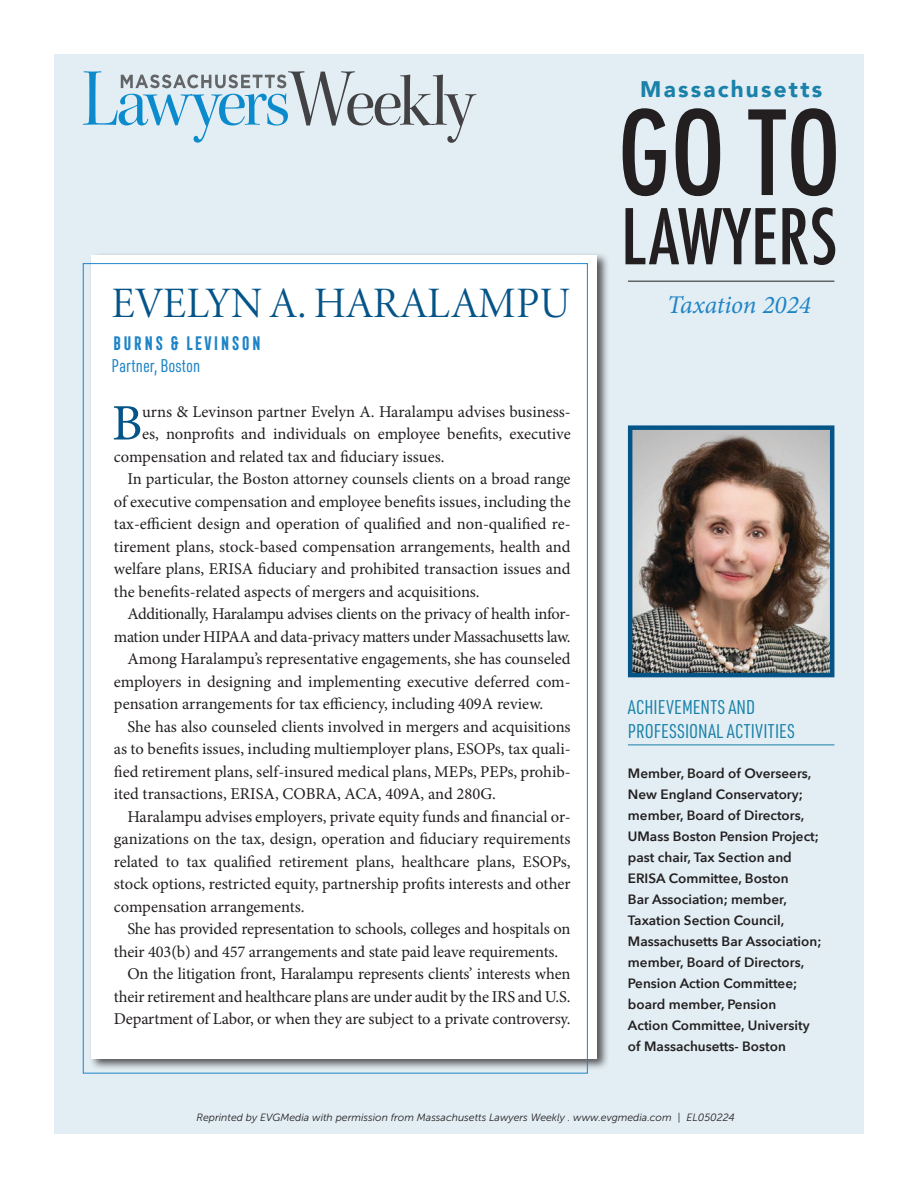
<style>
.page{position:relative;width:918px;height:1188px;background:#fff}
.page>*{position:absolute;margin:0;border:0;box-sizing:border-box;transform-origin:0 0}
.RagRight_noindent{font:500 condensed 113.55px "Futura";color:#231f20}
.RagRight_noindent-2{font:500 condensed 74.55px "Futura";color:#231f20}
.RagRight_noindent-3{font:51.15px "Minion Variable Concept";color:#055488}
.t1{font:43.5px "Minion Variable Concept";letter-spacing:.015em;color:#055488}
.RagRight_noindent-4{font:italic 25.5px "Minion Pro";color:#1f84c6}
.RagRight_noindent-5{font:900 22.5px "Avenir";letter-spacing:.1em;color:#1a81a8}
.RagRight_noindent-6{font:19.5px/23.4px "URWDIN Cond";letter-spacing:.005em;color:#1a81a8}
.t2{font:700 18px "Frontage Condensed";color:#1f84c6}
.t3{font:18px "URWDIN Cond";color:#1f84c6}
.RagRight_noindent-7{font:16.5px/22.5px "Minion Pro";letter-spacing:-.01em;color:#231f20;text-align:justify}
.activites{font:600 13.5px/21px "Avenir Next";color:#231f20}
.RagRight_noindent-8{font:italic 10.5px "Museo Sans 300";color:#231f20}
</style>
<div class="page">
<div style="left:54px;top:54px;width:810px;height:1080px;background:#e2eef4"></div>
<svg style="left:83px;top:71px;width:393px;height:72px"></svg>
<div style="left:88px;top:252px;width:521px;height:819px;background:#231f20;opacity:.75"></div>
<div style="left:91px;top:255px;width:506px;height:803px;background:#fff"></div>
<img style="left:633px;top:430px;width:196px;height:242px">
<div style="left:628px;top:425px;width:206px;height:252px;border:4px solid #055488"></div>
<hr style="left:628px;top:745px;width:206px;height:1px;background:#1a81a8">
<hr style="left:628px;top:281px;width:206px;height:1px;background:#231f20">
<p class="RagRight_noindent-5" style="left:640px;top:70px;width:183px">Massachusetts</p>
<p class="t1" style="left:112px;top:273px;width:460px">EVELYN A. HARALAMPU</p>
<p class="t2" style="left:112px;top:333px;width:151px">BURNS &amp; LEVINSON</p>
<p class="t3" style="left:112px;top:353px;width:90px">Partner, Boston</p>
<p class="RagRight_noindent-3" style="left:112px;top:387px;width:32px">B</p>
<p class="RagRight_noindent-7" style="left:142px;top:401px;width:430px">urns &amp; Levinson partner Evelyn A. Haralampu advises business-</p>
<p class="RagRight_noindent-7" style="left:142px;top:423px;width:430px">es, nonprofits and individuals on employee benefits, executive</p>
<p class="RagRight_noindent-7" style="left:114px;top:446px;width:332px">compensation and related tax and fiduciary issues.</p>
<p class="RagRight_noindent-7" style="left:114px;top:468px;width:458px;text-indent:14px">In particular, the Boston attorney counsels clients on a broad range of executive compensation and employee benefits issues, including the tax-efficient design and operation of qualified and non-qualified re&shy;tirement plans, stock-based compensation arrangements, health and welfare plans, ERISA fiduciary and prohibited transaction issues and the benefits-related aspects of mergers and acquisitions.</p>
<p class="RagRight_noindent-7" style="left:114px;top:603px;width:458px;text-align:right">Additionally, Haralampu advises clients on the privacy of health infor&shy;mation under HIPAA and data-privacy matters under Massachusetts law.</p>
<p class="RagRight_noindent-7" style="left:114px;top:648px;width:458px;text-indent:14px">Among Haralampu’s representative engagements, she has counseled employers in designing and implementing executive deferred com&shy;pensation arrangements for tax efficiency, including 409A review.</p>
<p class="RagRight_noindent-7" style="left:114px;top:716px;width:458px;text-indent:14px">She has also counseled clients involved in mergers and acquisitions as to benefits issues, including multiemployer plans, ESOPs, tax quali&shy;fied retirement plans, self-insured medical plans, MEPs, PEPs, prohib&shy;ited transactions, ERISA, COBRA, ACA, 409A, and 280G.</p>
<p class="RagRight_noindent-7" style="left:114px;top:806px;width:458px;text-indent:14px">Haralampu advises employers, private equity funds and financial or&shy;ganizations on the tax, design, operation and fiduciary requirements related to tax qualified retirement plans, healthcare plans, ESOPs, stock options, restricted equity, partnership profits interests and other compensation arrangements.</p>
<p class="RagRight_noindent-7" style="left:114px;top:918px;width:458px;text-indent:14px">She has provided representation to schools, colleges and hospitals on their 403(b) and 457 arrangements and state paid leave requirements.</p>
<p class="RagRight_noindent-7" style="left:114px;top:963px;width:458px;text-indent:14px">On the litigation front, Haralampu represents clients’ interests when their retirement and healthcare plans are under audit by the IRS and U.S.<br>Department of Labor, or when they are subject to a private controversy.</p>
<p class="RagRight_noindent" style="left:618px;top:80px;width:224px">GO TO</p>
<p class="RagRight_noindent-2" style="left:621px;top:189px;width:218px">LAWYERS</p>
<p class="RagRight_noindent-4" style="left:667px;top:288px;width:145px">Taxation 2024</p>
<p class="RagRight_noindent-6" style="left:628px;top:695px;width:169px">ACHIEVEMENTS AND<br>PROFESSIONAL ACTIVITIES</p>
<p class="activites" style="left:628px;top:762px;width:195px">Member, Board of Overseers,<br>New England Conservatory; member, Board of Directors,<br>UMass Boston Pension Project; past chair, Tax Section and<br>ERISA Committee, Boston<br>Bar Association; member,<br>Taxation Section Council,<br>Massachusetts Bar Association; member, Board of Directors,<br>Pension Action Committee; board member, Pension<br>Action Committee, University of Massachusetts- Boston</p>
<p class="RagRight_noindent-8" style="left:197px;top:1112px;width:540px">Reprinted by EVGMedia with permission from Massachusetts Lawyers Weekly . www.evgmedia.com | EL050224</p>
</div>
